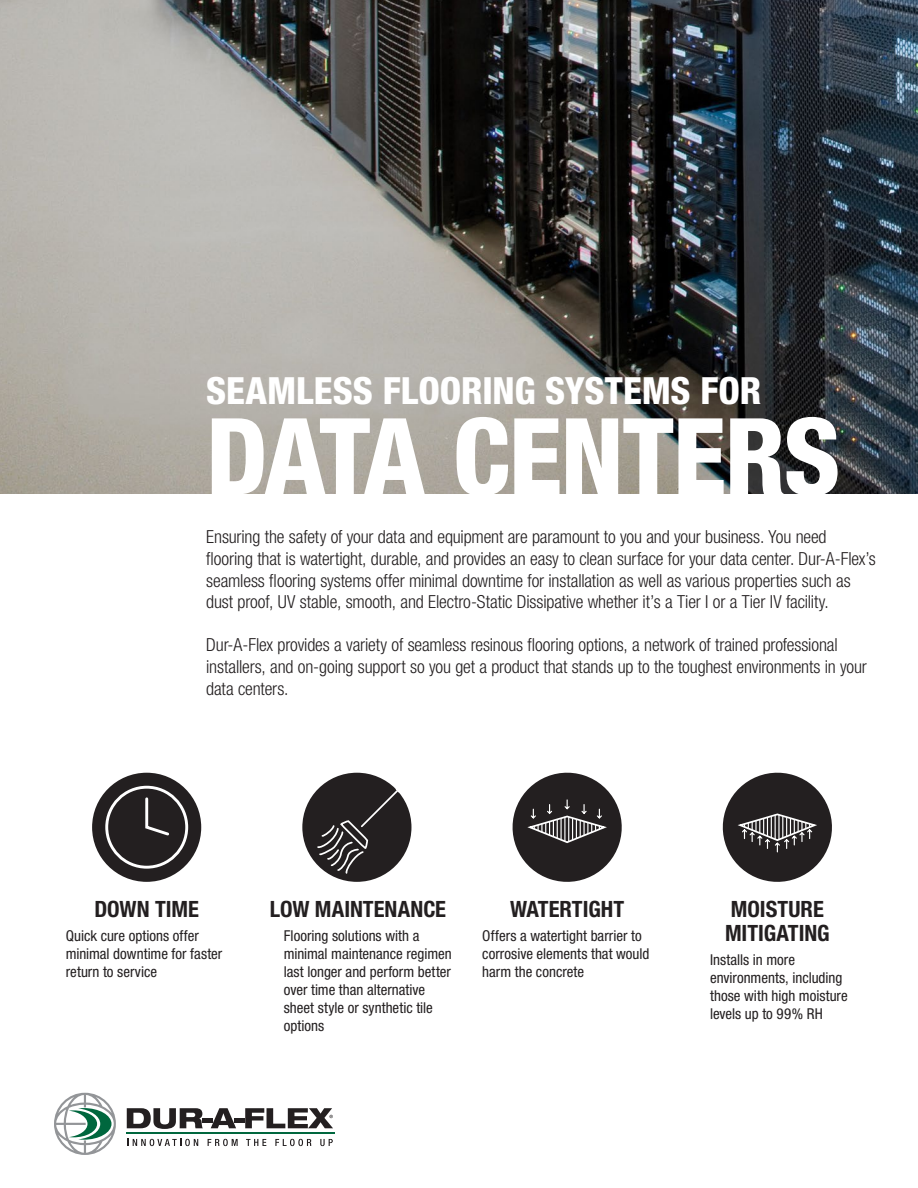
<style>
.page{position:relative;width:918px;height:1188px;background:#fff}
.page>*{position:absolute;margin:0;border:0;box-sizing:border-box;transform-origin:0 0}
.t1{font:800 condensed 106.5px "Helvetica Neue";letter-spacing:-.015em;color:#fff}
.t2{font:800 condensed 37.5px "Helvetica Neue";letter-spacing:-.005em;color:#fff}
.t3{font:700 condensed 22.5px/24px "Helvetica Neue";color:#231f20}
.t4{font:300 condensed 18px/21.6px "Helvetica Neue";letter-spacing:-.01em;color:#231f20}
.t5{font:condensed 15px/18px "Helvetica Neue";color:#231f20}
</style>
<div class="page">
<img style="left:0;top:0;width:918px;height:494px">
<div style="left:92px;top:773px;width:109px;height:109px;background:#231f20;border-radius:50%"></div>
<div style="left:105px;top:786px;width:83px;height:83px;border:3px solid #fff;border-radius:50%"></div>
<svg style="left:145px;top:796px;width:26px;height:40px"></svg>
<div style="left:302px;top:773px;width:109px;height:109px;background:#231f20;border-radius:50%"></div>
<svg style="left:316px;top:787px;width:85px;height:88px"></svg>
<svg style="left:512px;top:772px;width:110px;height:110px"></svg>
<svg style="left:723px;top:772px;width:109px;height:110px"></svg>
<svg style="left:128px;top:1139px;width:70px;height:7px"></svg>
<svg style="left:208px;top:1139px;width:30px;height:7px"></svg>
<svg style="left:246px;top:1139px;width:20px;height:7px"></svg>
<svg style="left:275px;top:1139px;width:37px;height:7px"></svg>
<svg style="left:320px;top:1139px;width:13px;height:7px"></svg>
<svg style="left:127px;top:1108px;width:76px;height:21px"></svg>
<hr style="left:203px;top:1118px;width:10px;height:4px;background:#231f20">
<svg style="left:211px;top:1108px;width:25px;height:20px"></svg>
<hr style="left:234px;top:1118px;width:10px;height:4px;background:#231f20">
<hr style="left:126px;top:1133px;width:208px;height:1px;background:#00673e">
<svg style="left:245px;top:1108px;width:88px;height:20px"></svg>
<svg style="left:54px;top:1093px;width:62px;height:62px"></svg>
<p class="t2" style="left:206px;top:368px;width:557px">SEAMLESS FLOORING SYSTEMS FOR</p>
<p class="t1" style="left:206px;top:391px;width:636px">DATA CENTERS</p>
<p class="t4" style="left:206px;top:526px;width:671px">Ensuring the safety of your data and equipment are paramount to you and your business. You need flooring that is watertight, durable, and provides an easy to clean surface for your data center. Dur-A-Flex’s seamless flooring systems offer minimal downtime for installation as well as various properties such as dust proof, UV stable, smooth, and Electro-Static Dissipative whether it’s a Tier I or a Tier IV facility.</p>
<p class="t4" style="left:206px;top:634px;width:662px">Dur-A-Flex provides a variety of seamless resinous flooring options, a network of trained professional installers, and on-going support so you get a product that stands up to the toughest environments in your data centers.</p>
<p class="t3" style="left:94px;top:896px;width:106px">DOWN TIME</p>
<p class="t5" style="left:66px;top:926px;width:158px">Quick cure options offer minimal downtime for faster return to service</p>
<p class="t3" style="left:270px;top:896px;width:178px">LOW MAINTENANCE</p>
<p class="t5" style="left:284px;top:926px;width:137px">Flooring solutions with a</p>
<p class="t5" style="left:284px;top:944px;width:169px">minimal maintenance regimen</p>
<p class="t5" style="left:284px;top:962px;width:169px">last longer and perform better</p>
<p class="t5" style="left:284px;top:980px;width:151px">over time than alternative sheet style or synthetic tile options</p>
<p class="t3" style="left:510px;top:896px;width:116px">WATERTIGHT</p>
<p class="t5" style="left:482px;top:926px;width:169px">Offers a watertight barrier to corrosive elements that would harm the concrete</p>
<p class="t3" style="left:725px;top:896px;width:106px">MOISTURE<br>MITIGATING</p>
<p class="t5" style="left:710px;top:950px;width:139px">Installs in more environments, including those with high moisture levels up to 99% RH</p>
</div>
